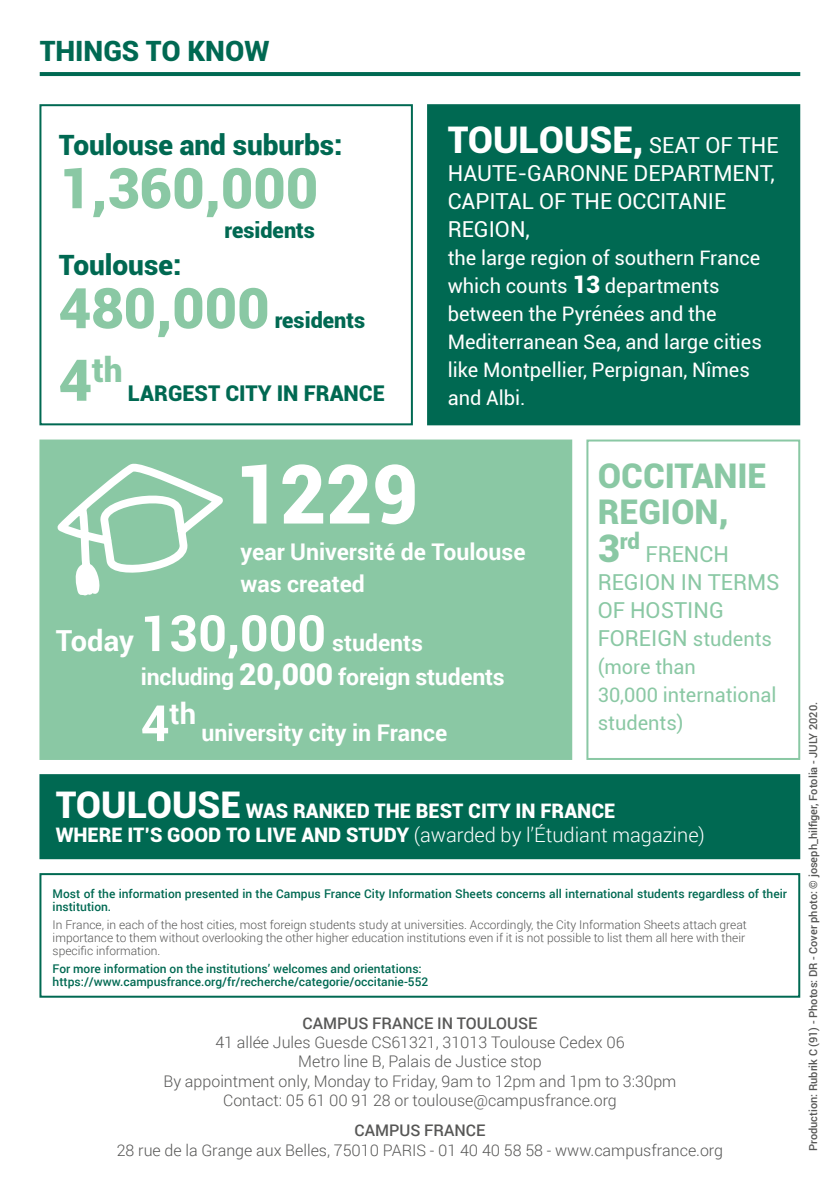
<style>
.page{position:relative;width:840px;height:1191px;background:#fff}
.page>*{position:absolute;margin:0;border:0;box-sizing:border-box;transform-origin:0 0}
.t1{font:900 82px "Roboto";color:#fff}
.t2{font:900 56px "Roboto";color:#8ac8a4}
.t3{font:900 36.8px "Roboto";color:#fff}
.t4{font:900 34px/36px "Roboto";color:#8ac8a4}
.t5{font:900 33.6px "Roboto";color:#8ac8a4}
.t6{font:700 29.2px "Roboto";color:#fff}
.t7{font:900 28px "Roboto";color:#006952}
.t8{font:700 23px/34px "Roboto";color:#fff}
.t9{font:900 22.2px "Roboto";color:#8ac8a4}
.t10{font:22px/28px "Roboto";color:#fff}
.t11{font:22px/28px "Roboto";color:#8ac8a4}
.t12{font:900 21.8px "Roboto";color:#006952}
.t13{font:20px/28px "Roboto";color:#fff}
.t14{font:900 20px/24px "Roboto";color:#fff}
.t15{font:20px/28px "Roboto";color:#8ac8a4}
.t16{font:300 16px/19.2px "Roboto";color:#575756;text-align:center}
.t17{font:500 16px "Roboto";color:#575756}
.t18{font:500 12px/13px "Roboto";color:#006952}
.t19{font:300 12px/13px "Roboto";color:#575756}
.t20{font:500 11px "Roboto";color:#575756}
.s1{font-size:57.6px}
.s2{font-weight:400;font-size:22px}
.s3{font-weight:900;font-size:24px}
.s4{font-size:29px}
.s5{font-size:50px}
.s6{font-weight:900;font-size:30px}
.s7{font-size:38px}
.s8{font-size:22px}
.s9{font-size:36.8px}
.s10{font-weight:300}
</style>
<div class="page">
<svg style="left:39px;top:104px;width:374px;height:322px"></svg>
<div style="left:427px;top:104px;width:372px;height:321px;background:#006952"></div>
<div style="left:39px;top:439px;width:533px;height:321px;background:#8ac8a4"></div>
<div style="left:39px;top:774px;width:760px;height:85px;background:#006952"></div>
<hr style="left:40px;top:72px;width:759px;height:4px;background:#006952">
<svg style="left:48px;top:465px;width:185px;height:136px"></svg>
<svg style="left:586px;top:439px;width:214px;height:321px"></svg>
<svg style="left:39px;top:873px;width:761px;height:125px"></svg>
<h3 class="t7" style="left:40px;top:31px;width:231px">THINGS TO KNOW</h3>
<h3 class="t7" style="left:59px;top:125px;width:285px">Toulouse and suburbs:</h3>
<h2 class="t2" style="left:59px;top:149px;width:261px">1,360,000</h2>
<h3 class="t12" style="left:224px;top:215px;width:92px">residents</h3>
<h3 class="t7" style="left:59px;top:245px;width:124px">Toulouse:</h3>
<h2 class="t2" style="left:59px;top:268px;width:212px">480,000</h2>
<h3 class="t12" style="left:274px;top:305px;width:92px">residents</h3>
<h3 class="t5" style="left:59px;top:346px;width:66px"><span class="s1">4</span>th</h3>
<h3 class="t12" style="left:128px;top:377px;width:258px">LARGEST CITY IN FRANCE</h3>
<h3 class="t3" style="left:447px;top:113px;width:332px">TOULOUSE, <span class="s2">SEAT OF THE</span></h3>
<h3 class="t10" style="left:447px;top:158px;width:328px">HAUTE-GARONNE DEPARTMENT,<br>CAPITAL OF THE OCCITANIE<br>REGION,</h3>
<h3 class="t13" style="left:447px;top:243px;width:315px">the large region of southern France which counts <span class="s3">13</span> departments between the Pyrénées and the<br>Mediterranean Sea, and large cities like Montpellier, Perpignan, Nîmes and Albi.</h3>
<h1 class="t1" style="left:234px;top:436px;width:186px">1229</h1>
<h3 class="t8" style="left:240px;top:534px;width:286px;line-height:32px">year Université de Toulouse was created</h3>
<h3 class="t8" style="left:141px;top:625px;width:365px;text-indent:-85px"><span class="s4">Today</span> <span class="s5">130,000</span> students including <span class="s6">20,000</span> foreign students</h3>
<h3 class="t6" style="left:141px;top:693px;width:57px"><span class="s5">4</span>th</h3>
<h3 class="t8" style="left:201px;top:715px;width:247px">university city in France</h3>
<h3 class="t4" style="left:597px;top:456px;width:170px">OCCITANIE<br>REGION,</h3>
<h3 class="t9" style="left:597px;top:525px;width:44px"><span class="s7">3</span>rd</h3>
<h3 class="t11" style="left:597px;top:539px;width:183px;text-indent:48px">FRENCH<br>REGION IN TERMS<br>OF HOSTING</h3>
<h3 class="t15" style="left:597px;top:623px;width:180px"><span class="s8">FOREIGN</span> students (more than<br>30,000 international students)</h3>
<h3 class="t14" style="left:56px;top:798px;width:650px"><span class="s9">TOULOUSE</span> WAS RANKED THE BEST CITY IN FRANCE<br>WHERE IT’S GOOD TO LIVE AND STUDY <span class="s10">(awarded by l’Étudiant magazine)</span></h3>
<p class="t18" style="left:53px;top:886px;width:735px">Most of the information presented in the Campus France City Information Sheets concerns all international students regardless of their institution.</p>
<p class="t19" style="left:53px;top:917px;width:695px">In France, in each of the host cities, most foreign students study at universities. Accordingly, the City Information Sheets attach great importance to them without overlooking the other higher education institutions even if it is not possible to list them all here with their specific information.</p>
<p class="t18" style="left:53px;top:961px;width:377px">For more information on the institutions’ welcomes and orientations: https://www.campusfrance.org/fr/recherche/categorie/occitanie-552</p>
<h3 class="t17" style="left:302px;top:1012px;width:236px">CAMPUS FRANCE IN TOULOUSE</h3>
<h3 class="t16" style="left:163px;top:1032px;width:514px">41 allée Jules Guesde CS61321, 31013 Toulouse Cedex 06<br>Metro line B, Palais de Justice stop<br>By appointment only, Monday to Friday, 9am to 12pm and 1pm to 3:30pm Contact: 05 61 00 91 28 or toulouse@campusfrance.org</h3>
<h3 class="t17" style="left:354px;top:1119px;width:132px">CAMPUS FRANCE</h3>
<h3 class="t16" style="left:117px;top:1139px;width:607px">28 rue de la Grange aux Belles, 75010 PARIS - 01 40 40 58 58 - www.campusfrance.org</h3>
<p class="t20" style="left:805px;top:1151px;width:450px;rotate:-90deg">Production: Rubrik C (91) - Photos: DR - Cover photo: © joseph_hilfiger, Fotolia - JULY 2020.</p>
</div>
